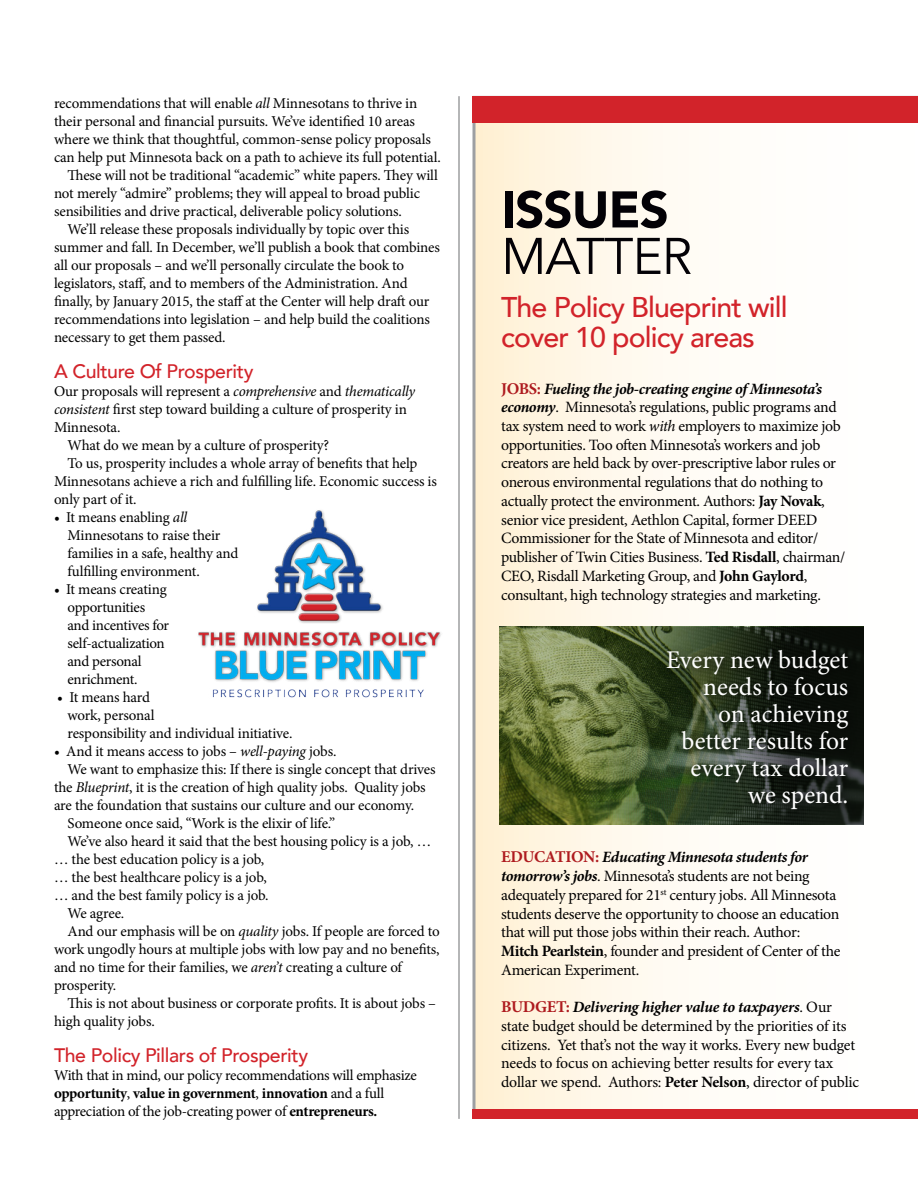
<style>
.page{position:relative;width:918px;height:1188px;background:#fff}
.page>*{position:absolute;margin:0;border:0;box-sizing:border-box;transform-origin:0 0}
.t1{font:900 51px "Avenir";letter-spacing:-.02em;color:#030106}
.t2{font:51px "Avenir";letter-spacing:-.02em;color:#030106}
.t3{font:500 28.5px/30px "Avenir";letter-spacing:-.03em;color:#d2232a}
.t4{font:25.5px/27px "Minion Pro";color:#fff;text-align:right}
.t5{font:500 19.5px "Avenir";letter-spacing:-.02em;color:#d2232a}
.t6{font:15.75px/18.8px "Minion Pro";letter-spacing:-.02em;color:#000}
.t7{font:15px/18px "Minion Pro";letter-spacing:-.015em;color:#000}
.s1{font-style:italic}
.s2{font-weight:700}
.s3{font-weight:700;font-size:16.5px;color:#ae1b1f}
.s4{font-weight:700;font-style:italic}
</style>
<div class="page">
<svg style="left:472px;top:123px;width:392px;height:986px"></svg>
<div style="left:472px;top:96px;width:446px;height:27px;background:#d2232a"></div>
<div style="left:472px;top:1109px;width:446px;height:10px;background:#d2232a"></div>
<img style="left:198px;top:510px;width:243px;height:188px">
<hr style="left:459px;top:96px;width:1px;height:1023px;background:#6d6e71">
<img style="left:500px;top:627px;width:72px;height:197px">
<svg style="left:572px;top:627px;width:292px;height:197px"></svg>
<div style="left:662px;top:645px;width:196px;height:175px;background:#000;opacity:.75"></div>
<p class="t7" style="left:54px;top:94px;width:365px">recommendations that will enable <span class="s1">all</span> Minnesotans to thrive in</p>
<p class="t7" style="left:54px;top:112px;width:362px">their personal and financial pursuits. We’ve identified 10 areas</p>
<p class="t7" style="left:54px;top:130px;width:378px">where we think that thoughtful, common-sense policy proposals</p>
<p class="t7" style="left:54px;top:148px;width:388px">can help put Minnesota back on a path to achieve its full potential.</p>
<p class="t7" style="left:68px;top:166px;width:372px">These will not be traditional “academic” white papers. They will</p>
<p class="t7" style="left:54px;top:184px;width:368px">not merely “admire” problems; they will appeal to broad public</p>
<p class="t7" style="left:54px;top:202px;width:349px">sensibilities and drive practical, deliverable policy solutions.</p>
<p class="t7" style="left:68px;top:220px;width:343px">We’ll release these proposals individually by topic over this</p>
<p class="t7" style="left:54px;top:238px;width:388px">summer and fall. In December, we’ll publish a book that combines</p>
<p class="t7" style="left:54px;top:256px;width:352px">all our proposals – and we’ll personally circulate the book to</p>
<p class="t7" style="left:54px;top:274px;width:355px">legislators, staff, and to members of the Administration. And</p>
<p class="t7" style="left:54px;top:292px;width:377px">finally, by January 2015, the staff at the Center will help draft our</p>
<p class="t7" style="left:54px;top:310px;width:378px">recommendations into legislation – and help build the coalitions</p>
<p class="t7" style="left:54px;top:328px;width:173px">necessary to get them passed.</p>
<h3 class="t5" style="left:54px;top:354px;width:201px">A Culture Of Prosperity</h3>
<p class="t7" style="left:54px;top:382px;width:363px">Our proposals will represent a <span class="s1">comprehensive</span> and <span class="s1">thematically</span></p>
<p class="t7" style="left:54px;top:400px;width:354px"><span class="s1">consistent</span> first step toward building a culture of prosperity in</p>
<p class="t7" style="left:54px;top:418px;width:68px">Minnesota.</p>
<p class="t7" style="left:68px;top:436px;width:263px">What do we mean by a culture of prosperity?</p>
<p class="t7" style="left:68px;top:454px;width:351px">To us, prosperity includes a whole array of benefits that help</p>
<p class="t7" style="left:54px;top:472px;width:384px">Minnesotans achieve a rich and fulfilling life. Economic success is</p>
<p class="t7" style="left:54px;top:490px;width:84px">only part of it.</p>
<p class="t7" style="left:68px;top:508px;width:172px;text-indent:-14px">• It means enabling <span class="s1">all<br></span>Minnesotans to raise their families in a safe, healthy and fulfilling environment.</p>
<p class="t7" style="left:68px;top:580px;width:103px;text-indent:-14px">• It means creating opportunities and incentives for self-actualization and personal enrichment.</p>
<p class="t7" style="left:68px;top:688px;width:226px;text-indent:-10px">• It means hard<br>work, personal<br>responsibility and individual initiative.</p>
<p class="t7" style="left:54px;top:742px;width:284px">• And it means access to jobs – <span class="s1">well-paying</span> jobs.</p>
<p class="t7" style="left:68px;top:760px;width:370px">We want to emphasize this: If there is single concept that drives</p>
<p class="t7" style="left:54px;top:778px;width:373px">the <span class="s1">Blueprint</span>, it is the creation of high quality jobs. Quality jobs</p>
<p class="t7" style="left:54px;top:796px;width:362px">are the foundation that sustains our culture and our economy.</p>
<p class="t7" style="left:68px;top:814px;width:269px">Someone once said, “Work is the elixir of life.”</p>
<p class="t7" style="left:68px;top:832px;width:365px">We’ve also heard it said that the best housing policy is a job, …</p>
<p class="t7" style="left:54px;top:850px;width:212px">… the best education policy is a job,</p>
<p class="t7" style="left:54px;top:868px;width:214px">… the best healthcare policy is a job,</p>
<p class="t7" style="left:54px;top:886px;width:216px">… and the best family policy is a job.</p>
<p class="t7" style="left:68px;top:904px;width:58px">We agree.</p>
<p class="t7" style="left:68px;top:922px;width:374px">And our emphasis will be on <span class="s1">quality</span> jobs. If people are forced to</p>
<p class="t7" style="left:54px;top:940px;width:387px">work ungodly hours at multiple jobs with low pay and no benefits,</p>
<p class="t7" style="left:54px;top:958px;width:350px">and no time for their families, we <span class="s1">aren’t</span> creating a culture of</p>
<p class="t7" style="left:54px;top:976px;width:64px">prosperity.</p>
<p class="t7" style="left:68px;top:994px;width:370px">This is not about business or corporate profits. It is about jobs –</p>
<p class="t7" style="left:54px;top:1012px;width:102px">high quality jobs.</p>
<h3 class="t5" style="left:54px;top:1038px;width:256px">The Policy Pillars of Prosperity</h3>
<p class="t7" style="left:54px;top:1066px;width:364px">With that in mind, our policy recommendations will emphasize <span class="s2">opportunity</span>, <span class="s2">value in government</span>, <span class="s2">innovation</span> and a full appreciation of the job-creating power of <span class="s2">entrepreneurs.</span></p>
<h1 class="t1" style="left:501px;top:166px;width:169px">ISSUES</h1>
<h1 class="t2" style="left:501px;top:226px;width:192px">MATTER</h1>
<h2 class="t3" style="left:501px;top:291px;width:288px">The Policy Blueprint will cover 10 policy areas</h2>
<p class="t6" style="left:501px;top:379px;width:346px"><span class="s3">JOBS:</span> <span class="s4">Fueling the job-creating engine of Minnesota’s economy</span>. Minnesota’s regulations, public programs and tax system need to work <span class="s1">with</span> employers to maximize job opportunities. Too often Minnesota’s workers and job creators are held back by over-prescriptive labor rules or onerous environmental regulations that do nothing to actually protect the environment. Authors: <span class="s2">Jay Novak</span>, senior vice president, Aethlon Capital, former DEED Commissioner for the State of Minnesota and editor/ publisher of Twin Cities Business. <span class="s2">Ted Risdall</span>, chairman/ CEO, Risdall Marketing Group, and <span class="s2">John Gaylord</span>, consultant, high technology strategies and marketing.</p>
<h3 class="t4" style="left:666px;top:647px;width:184px">Every new budget needs to focus<br>on achieving better results for every tax dollar we spend.</h3>
<p class="t6" style="left:501px;top:848px;width:341px"><span class="s3">EDUCATION:</span> <span class="s4">Educating Minnesota students for tomorrow’s jobs</span>. Minnesota’s students are not being adequately prepared for 21<sup>st</sup> century jobs. All Minnesota students deserve the opportunity to choose an education that will put those jobs within their reach. Author:<br><span class="s2">Mitch Pearlstein</span>, founder and president of Center of the American Experiment.</p>
<p class="t6" style="left:501px;top:998px;width:360px"><span class="s3">BUDGET:</span> <span class="s4">Delivering higher value to taxpayers</span>. Our state budget should be determined by the priorities of its citizens. Yet that’s not the way it works. Every new budget needs to focus on achieving better results for every tax dollar we spend. Authors: <span class="s2">Peter Nelson</span>, director of public</p>
</div>
